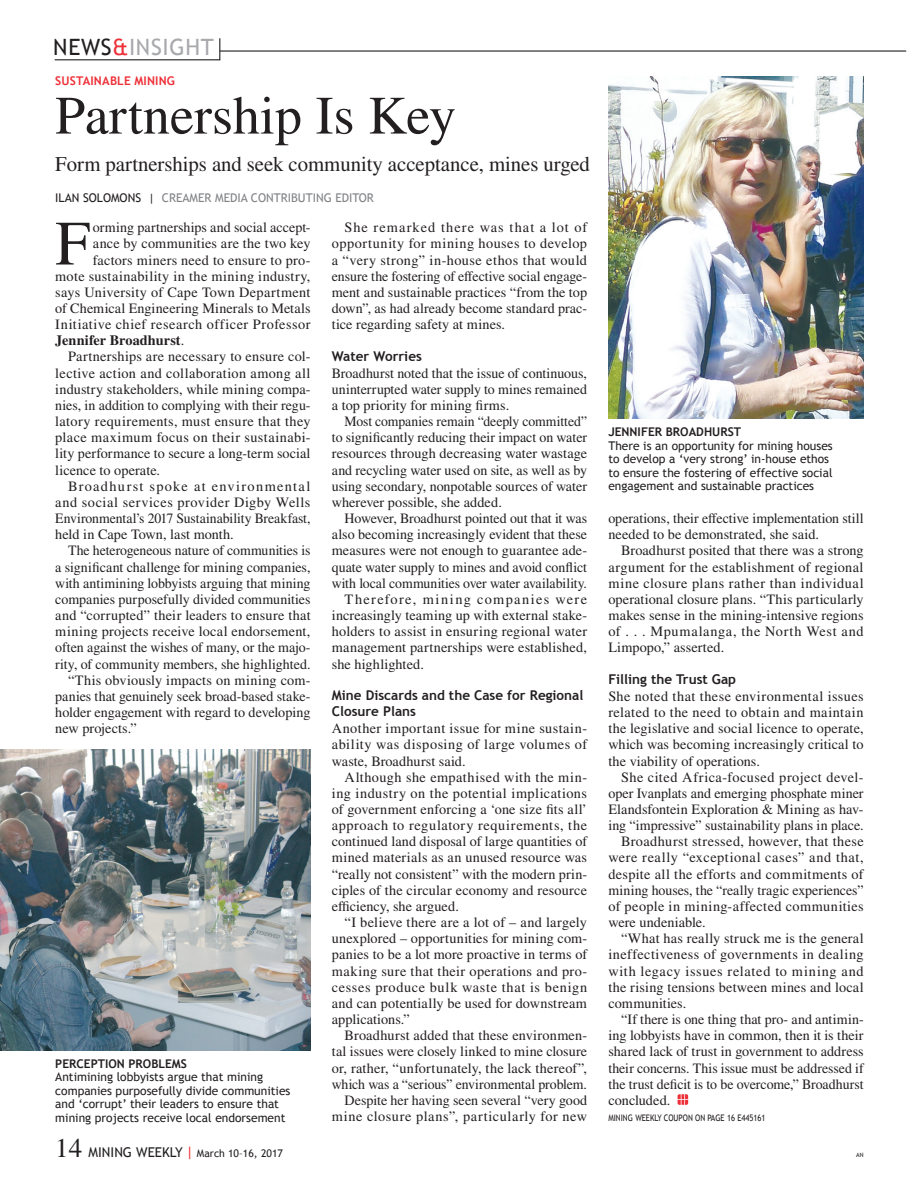
<style>
.page{position:relative;width:919px;height:1195px;background:#fff}
.page>*{position:absolute;margin:0;border:0;box-sizing:border-box;transform-origin:0 0}
.DROP_CAP{font:63px "STIX General";color:#231f20}
.Main_Heading_NEWS{font:54px "STIX General";color:#231f20}
.Publication_date{font:27px "STIX General";color:#231f20}
.Page_Lable{font:22.5px "Trebuchet MS";letter-spacing:.03em;color:#a8a9ad}
.Sub_heads_NEWS{font:21px "STIX General";color:#231f20}
.Body_copy{font:14.25px/16.2px "STIX General";letter-spacing:.005em;color:#231f20;text-align:justify}
.Body_copy-2{font:14.25px/16.2px "STIX General";letter-spacing:.005em;color:#231f20;text-align:justify;scale:.96 1}
.DROP_CAP-2{font:14.25px "STIX General";letter-spacing:.015em;color:#231f20}
.DROP_CAP-3{font:14.25px "STIX General";letter-spacing:.035em;color:#231f20}
.DROP_CAP-4{font:700 14.25px "STIX General";color:#231f20}
.Paragraph_heads{font:700 13.5px/15.8px "Trebuchet MS";color:#231f20}
.t1{font:12px/13.5px "Trebuchet MS";color:#231f20}
.t2{font:12px "Trebuchet MS";color:#808285}
.t3{font:700 12px "Trebuchet MS";color:#231f20}
.NEWS_tag_slug{font:700 12px "Trebuchet MS";letter-spacing:.015em;color:#ee3038}
.Publication_date-2{font:10.5px "Trebuchet MS";color:#231f20}
.t4{font:9px "Trebuchet MS";color:#231f20;scale:.85 1}
.Publication_date-3{font:6px "Trebuchet MS";color:#231f20}
.s1{color:#231f20}
.s2{color:#ee3038}
.s3{font-weight:400}
.s4{font-size:13.5px}
.s5{font-size:15px;color:#ee3038}
</style>
<div class="page">
<svg style="left:677px;top:1094px;width:11px;height:11px"></svg>
<svg style="left:54px;top:38px;width:167px;height:23px"></svg>
<hr style="left:220px;top:50px;width:686px;height:2px;background:#231f20">
<img style="left:608px;top:77px;width:255px;height:342px">
<img style="left:0;top:749px;width:310px;height:301px">
<p class="Page_Lable" style="left:53px;top:33px;width:162px"><span class="s1">NEWS</span><span class="s2">&amp;</span>INSIGHT</p>
<p class="NEWS_tag_slug" style="left:55px;top:74px;width:121px">SUSTAINABLE MINING</p>
<p class="Main_Heading_NEWS" style="left:55px;top:78px;width:402px">Partnership Is Key</p>
<p class="Sub_heads_NEWS" style="left:55px;top:150px;width:536px">Form partnerships and seek community acceptance, mines urged</p>
<p class="t2" style="left:55px;top:191px;width:320px"><span class="s1">ILAN SOLOMONS |</span> CREAMER MEDIA CONTRIBUTING EDITOR</p>
<p class="DROP_CAP" style="left:55px;top:200px;width:37px">F</p>
<p class="DROP_CAP-2" style="left:93px;top:218px;width:219px">orming partnerships and social accept-</p>
<p class="DROP_CAP-2" style="left:93px;top:234px;width:219px">ance by communities are the two key</p>
<p class="DROP_CAP-2" style="left:93px;top:250px;width:219px">factors miners need to ensure to pro-</p>
<p class="DROP_CAP-2" style="left:55px;top:266px;width:257px">mote sustainability in the mining industry,</p>
<p class="DROP_CAP-2" style="left:55px;top:282px;width:257px">says University of Cape Town Department</p>
<p class="DROP_CAP-2" style="left:55px;top:298px;width:257px">of Chemical Engineering Minerals to Metals</p>
<p class="DROP_CAP-3" style="left:55px;top:315px;width:257px">Initiative chief research officer Professor</p>
<p class="DROP_CAP-4" style="left:55px;top:330px;width:130px">Jennifer Broadhurst<span class="s3">.</span></p>
<p class="Body_copy" style="left:55px;top:349px;width:257px;text-indent:13px">Partnerships are necessary to ensure col&shy;lective action and collaboration among all industry stakeholders, while mining compa&shy;nies, in addition to complying with their regu&shy;latory requirements, must ensure that they place maximum focus on their sustainabi&shy;lity performance to secure a long-term social licence to operate.</p>
<p class="Body_copy" style="left:55px;top:478px;width:257px;text-indent:13px">Broadhurst spoke at environmental and social services provider Digby Wells Environmental’s 2017 Sustainability Breakfast, held in Cape Town, last month.</p>
<p class="Body_copy" style="left:55px;top:543px;width:257px;text-indent:13px">The heterogeneous nature of communities is a significant challenge for mining companies, with antimining lobbyists arguing that mining companies purposefully divided communities and “corrupted” their leaders to ensure that mining projects receive local endorsement, often against the wishes of many, or the majo&shy;rity, of community members, she highlighted.</p>
<p class="Body_copy" style="left:55px;top:672px;width:257px;text-indent:13px">“This obviously impacts on mining com&shy;panies that genuinely seek broad-based stake&shy;holder engagement with regard to developing new projects.”</p>
<p class="t3" style="left:55px;top:1056px;width:133px">PERCEPTION PROBLEMS</p>
<p class="t1" style="left:55px;top:1070px;width:236px">Antimining lobbyists argue that mining companies purposefully divide communities and ‘corrupt’ their leaders to ensure that mining projects receive local endorsement</p>
<p class="Body_copy" style="left:332px;top:220px;width:257px;text-indent:13px">She remarked there was that a lot of opportunity for mining houses to develop a “very strong” in-house ethos that would ensure the fostering of effective social engage&shy;ment and sustainable practices “from the top down”, as had already become standard prac&shy;tice regarding safety at mines.</p>
<p class="Paragraph_heads" style="left:332px;top:348px;width:92px">Water Worries</p>
<p class="Body_copy" style="left:332px;top:365px;width:257px">Broadhurst noted that the issue of continuous, uninterrupted water supply to mines remained a top priority for mining firms.</p>
<p class="Body_copy-2" style="left:332px;top:414px;width:267px;text-indent:13px">Most companies remain “deeply committed” to significantly reducing their impact on water resources through decreasing water wastage and recycling water used on site, as well as by using secondary, nonpotable sources of water wherever possible, she added.</p>
<p class="Body_copy" style="left:332px;top:511px;width:257px;text-indent:13px">However, Broadhurst pointed out that it was also becoming increasingly evident that these measures were not enough to guarantee ade&shy;quate water supply to mines and avoid conflict with local communities over water availability.</p>
<p class="Body_copy" style="left:332px;top:592px;width:257px;text-indent:13px">Therefore, mining companies were increasingly teaming up with external stake&shy;holders to assist in ensuring regional water management partnerships were established, she highlighted.</p>
<p class="Paragraph_heads" style="left:332px;top:688px;width:253px">Mine Discards and the Case for Regional<br>Closure Plans</p>
<p class="Body_copy" style="left:332px;top:721px;width:257px">Another important issue for mine sustain&shy;ability was disposing of large volumes of waste, Broadhurst said.</p>
<p class="Body_copy" style="left:332px;top:769px;width:257px;text-indent:13px">Although she empathised with the min&shy;ing industry on the potential implications of government enforcing a ‘one size fits all’ approach to regulatory requirements, the continued land disposal of large quantities of mined materials as an unused resource was “really not consistent” with the modern prin&shy;ciples of the circular economy and resource efficiency, she argued.</p>
<p class="Body_copy" style="left:332px;top:915px;width:257px;text-indent:13px">“I believe there are a lot of – and largely unexplored – opportunities for mining com&shy;panies to be a lot more proactive in terms of making sure that their operations and pro&shy;cesses produce bulk waste that is benign and can potentially be used for downstream applications.”</p>
<p class="Body_copy" style="left:332px;top:1028px;width:257px;text-indent:13px">Broadhurst added that these environmen&shy;tal issues were closely linked to mine closure or, rather, “unfortunately, the lack thereof”, which was a “serious” environmental problem.</p>
<p class="Body_copy" style="left:332px;top:1092px;width:257px;text-align:right">Despite her having seen several “very good mine closure plans”, particularly for new</p>
<p class="t3" style="left:608px;top:424px;width:134px">JENNIFER BROADHURST</p>
<p class="t1" style="left:608px;top:439px;width:226px">There is an opportunity for mining houses to develop a ‘very strong’ in-house ethos to ensure the fostering of effective social engagement and sustainable practices</p>
<p class="Body_copy" style="left:608px;top:511px;width:257px">operations, their effective implementation still needed to be demonstrated, she said.</p>
<p class="Body_copy" style="left:608px;top:543px;width:257px;text-indent:13px">Broadhurst posited that there was a strong argument for the establishment of regional mine closure plans rather than individual operational closure plans. “This particularly makes sense in the mining-intensive regions of . . . Mpumalanga, the North West and Limpopo,” asserted.</p>
<p class="Paragraph_heads" style="left:608px;top:672px;width:129px">Filling the Trust Gap</p>
<p class="Body_copy" style="left:608px;top:689px;width:257px">She noted that these environmental issues related to the need to obtain and maintain the legislative and social licence to operate, which was becoming increasingly critical to the viability of operations.</p>
<p class="Body_copy" style="left:608px;top:769px;width:257px;text-indent:13px">She cited Africa-focused project devel&shy;oper Ivanplats and emerging phosphate miner Elandsfontein Exploration &amp; Mining as hav&shy;ing “impressive” sustainability plans in place.</p>
<p class="Body_copy" style="left:608px;top:834px;width:257px;text-indent:13px">Broadhurst stressed, however, that these were really “exceptional cases” and that, despite all the efforts and commitments of mining houses, the “really tragic experiences” of people in mining-affected communities were undeniable.</p>
<p class="Body_copy" style="left:608px;top:931px;width:257px;text-indent:13px">“What has really struck me is the general ineffectiveness of governments in dealing with legacy issues related to mining and the rising tensions between mines and local communities.</p>
<p class="Body_copy" style="left:608px;top:1012px;width:257px;text-indent:13px">“If there is one thing that pro- and antimin&shy;ing lobbyists have in common, then it is their shared lack of trust in government to address their concerns. This issue must be addressed if the trust deficit is to be overcome,” Broadhurst concluded.</p>
<p class="t4" style="left:608px;top:1112px;width:186px">MINING WEEKLY COUPON ON PAGE 16 E445161</p>
<p class="Publication_date" style="left:55px;top:1129px;width:28px">14</p>
<p class="Publication_date-2" style="left:89px;top:1147px;width:196px"><span class="s4">MINING WEEKLY</span> <span class="s5">|</span> March 10–16, 2017</p>
<p class="Publication_date-3" style="left:856px;top:1151px;width:9px">AN</p>
</div>
